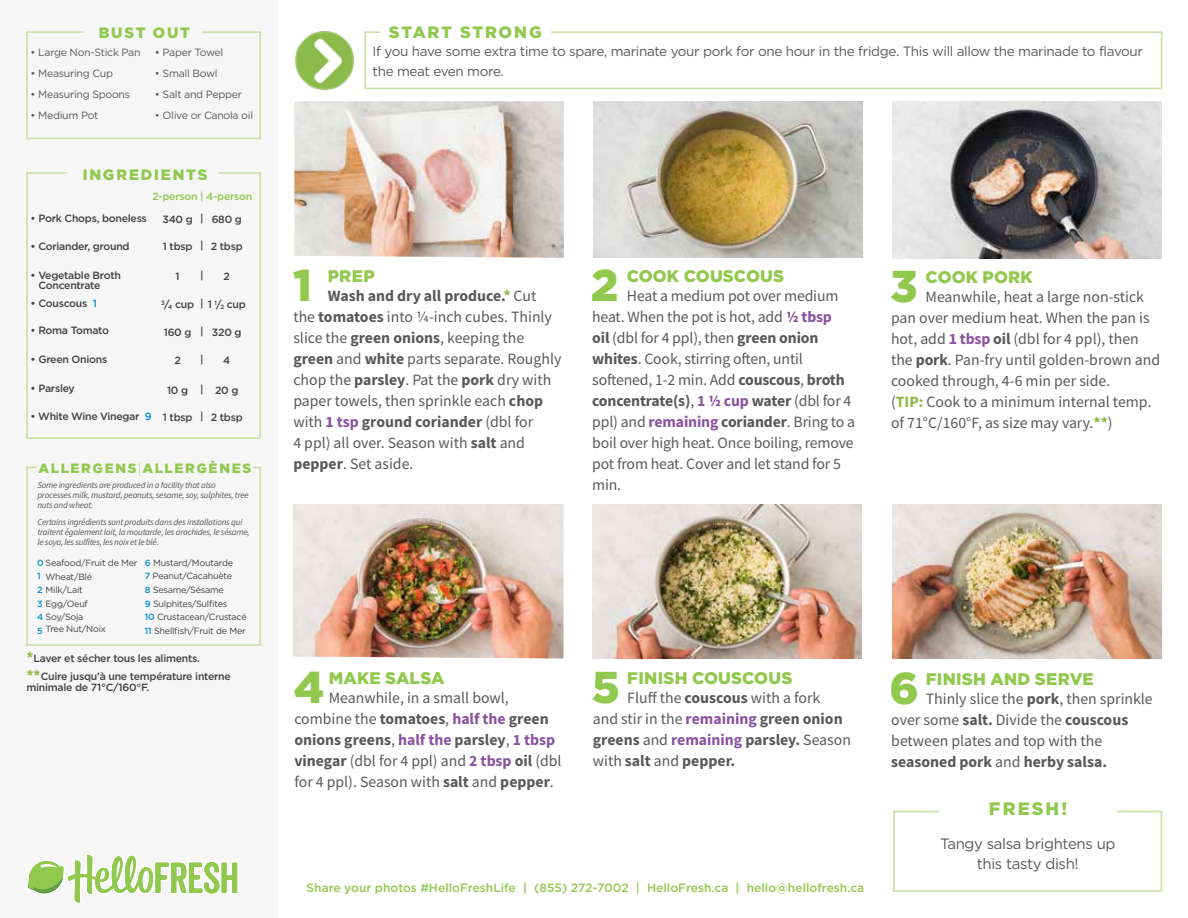
<style>
.page{position:relative;width:1188px;height:918px;background:#fff}
.page>*{position:absolute;margin:0;border:0;box-sizing:border-box;transform-origin:0 0}
.t1{font:900 44.55px "Gotham";color:#91c84e}
.t2{font:900 18px "Gotham";letter-spacing:.115em;color:#91c84e}
.t3{font:900 16.8px "Gotham";letter-spacing:.01em;color:#91c84e}
.t4{font:900 16.5px "Gotham";letter-spacing:.105em;color:#91c84e}
.t5{font:15.75px/21px "Source Sans Pro";color:#58595b}
.t6{font:15px/20.1px "Gotham";letter-spacing:-.025em;color:#58595b;text-align:center}
.t7{font:900 15px "Gotham";letter-spacing:.12em;color:#91c84e}
.t8{font:13.5px/19.5px "Gotham";letter-spacing:-.025em;color:#58595b}
.t9{font:900 13.5px "Gotham";letter-spacing:.13em;color:#91c84e}
.t10{font:500 12px "Gotham";color:#91c84e}
.t11{font:500 10.5px/10.5px "Gotham";letter-spacing:-.025em;color:#414042}
.t12{font:10.5px "Gotham";letter-spacing:-.025em;color:#58595b}
.t13{font:500 10.5px "Gotham";letter-spacing:-.025em;color:#91c84e}
.t14{font:italic 9px/9.8px "Source Sans Pro";letter-spacing:-.025em;color:#58595b}
.t15{font:9px/13.5px "Gotham";letter-spacing:-.025em;color:#414042}
.t16{font:500 9px "Gotham";color:#008fd5}
.s1{font-size:6.15px}
.s2{color:#008fd5}
.s3{font-family:"Source Sans Pro";font-weight:200}
.s4{font-weight:500;color:#008fd5}
.s5{font-family:"Source Sans Pro";font-weight:700;font-size:15.75px;color:#8cba42}
.s6{font-weight:700}
.s7{font-weight:700;color:#8cba42}
.s8{font-weight:700;color:#8953a0}
</style>
<div class="page">
<div style="left:0;top:0;width:278px;height:918px;background:#f6f6f6"></div>
<img style="left:294px;top:101px;width:270px;height:157px">
<img style="left:593px;top:101px;width:269px;height:157px">
<img style="left:593px;top:504px;width:269px;height:155px">
<img style="left:892px;top:504px;width:269px;height:155px">
<img style="left:293px;top:504px;width:270px;height:155px">
<img style="left:892px;top:102px;width:269px;height:156px">
<svg style="left:26px;top:31px;width:235px;height:109px"></svg>
<svg style="left:26px;top:172px;width:235px;height:267px"></svg>
<svg style="left:893px;top:810px;width:270px;height:82px"></svg>
<div style="left:940px;top:802px;width:177px;height:27px;background:#fff"></div>
<img style="left:295px;top:31px;width:70px;height:58px">
<svg style="left:26px;top:466px;width:235px;height:180px"></svg>
<div style="left:37px;top:463px;width:216px;height:19px;background:#f6f6f6"></div>
<div style="left:365px;top:31px;width:797px;height:58px;border:2px solid #cae2a3"></div>
<div style="left:380px;top:26px;width:171px;height:17px;background:#fff"></div>
<svg style="left:27px;top:855px;width:211px;height:48px"></svg>
<p class="t7" style="left:99px;top:24px;width:93px">BUST OUT</p>
<p class="t12" style="left:31px;top:46px;width:111px">• Large Non-Stick Pan</p>
<p class="t12" style="left:31px;top:67px;width:84px">• Measuring Cup</p>
<p class="t12" style="left:31px;top:88px;width:101px">• Measuring Spoons</p>
<p class="t12" style="left:31px;top:109px;width:69px">• Medium Pot</p>
<p class="t12" style="left:155px;top:46px;width:70px">• Paper Towel</p>
<p class="t12" style="left:155px;top:67px;width:64px">• Small Bowl</p>
<p class="t12" style="left:155px;top:88px;width:89px">• Salt and Pepper</p>
<p class="t12" style="left:155px;top:109px;width:100px">• Olive or Canola oil</p>
<p class="t7" style="left:83px;top:167px;width:126px">INGREDIENTS</p>
<p class="t11" style="left:31px;top:213px;width:118px">• Pork Chops, boneless</p>
<p class="t11" style="left:200px;top:213px;width:5px">|</p>
<p class="t11" style="left:200px;top:240px;width:5px">|</p>
<p class="t11" style="left:200px;top:269px;width:5px">|</p>
<p class="t11" style="left:200px;top:299px;width:47px">| 1 <sup>1</sup>/<span class="s1">2</span> cup</p>
<p class="t11" style="left:200px;top:325px;width:5px">|</p>
<p class="t11" style="left:200px;top:354px;width:5px">|</p>
<p class="t11" style="left:200px;top:383px;width:5px">|</p>
<p class="t11" style="left:200px;top:411px;width:5px">|</p>
<p class="t13" style="left:152px;top:191px;width:101px">2-person | 4-person</p>
<p class="t11" style="left:162px;top:214px;width:32px">340 g</p>
<p class="t11" style="left:163px;top:241px;width:31px">1 tbsp</p>
<p class="t11" style="left:176px;top:270px;width:6px">1</p>
<p class="t11" style="left:161px;top:299px;width:35px"><sup>3</sup>/<span class="s1">4</span> cup</p>
<p class="t11" style="left:164px;top:326px;width:29px">160 g</p>
<p class="t11" style="left:174px;top:355px;width:8px">2</p>
<p class="t11" style="left:167px;top:384px;width:23px">10 g</p>
<p class="t11" style="left:163px;top:412px;width:31px">1 tbsp</p>
<p class="t11" style="left:212px;top:214px;width:32px">680 g</p>
<p class="t11" style="left:211px;top:241px;width:33px">2 tbsp</p>
<p class="t11" style="left:224px;top:270px;width:8px">2</p>
<p class="t11" style="left:31px;top:240px;width:101px">• Coriander, ground</p>
<p class="t11" style="left:38px;top:269px;width:84px;text-indent:-8px">• Vegetable Broth<br>Concentrate</p>
<p class="t11" style="left:31px;top:298px;width:68px">• Couscous <span class="s2">1</span></p>
<p class="t11" style="left:31px;top:325px;width:80px">• Roma Tomato</p>
<p class="t11" style="left:31px;top:354px;width:78px">• Green Onions</p>
<p class="t11" style="left:31px;top:383px;width:46px">• Parsley</p>
<p class="t11" style="left:31px;top:411px;width:123px">• White Wine Vinegar <span class="s2">9</span></p>
<p class="t11" style="left:212px;top:326px;width:31px">320 g</p>
<p class="t11" style="left:223px;top:355px;width:9px">4</p>
<p class="t11" style="left:215px;top:384px;width:25px">20 g</p>
<p class="t11" style="left:211px;top:412px;width:33px">2 tbsp</p>
<p class="t9" style="left:39px;top:460px;width:214px">ALLERGENS<span class="s3">|</span>ALLERGÈNES</p>
<p class="t14" style="left:37px;top:480px;width:213px">Some ingredients are produced in a facility that also processes milk, mustard, peanuts, sesame, soy, sulphites, tree nuts and wheat.</p>
<p class="t14" style="left:37px;top:517px;width:214px">Certains ingrédients sont produits dans des installations qui traitent également lait, la moutarde, les arachides, le sésame, le soya, les sulfites, les noix et le blé.</p>
<p class="t15" style="left:37px;top:556px;width:102px"><span class="s4">0</span> Seafood/Fruit de Mer</p>
<p class="t15" style="left:46px;top:569px;width:48px">Wheat/Blé</p>
<p class="t15" style="left:37px;top:583px;width:47px"><span class="s4">2</span> Milk/Lait</p>
<p class="t15" style="left:37px;top:597px;width:52px"><span class="s4">3</span> Egg/Oeuf</p>
<p class="t15" style="left:37px;top:610px;width:48px"><span class="s4">4</span> Soy/Soja</p>
<p class="t15" style="left:46px;top:622px;width:62px">Tree Nut/Noix</p>
<p class="t15" style="left:145px;top:556px;width:103px"><span class="s4">6</span> Mustard/Moutarde<br><span class="s4">7</span> Peanut/Cacahuète<br><span class="s4">8</span> Sesame/Sésame<br><span class="s4">9</span> Sulphites/Sulfites<br><span class="s4">10</span> Crustacean/Crustacé<br><span class="s4">11</span> Shellfish/Fruit de Mer</p>
<p class="t16" style="left:37px;top:571px;width:5px">1</p>
<p class="t16" style="left:37px;top:625px;width:7px">5</p>
<p class="t11" style="left:26px;top:649px;width:206px;line-height:18px"><span class="s5">*</span>Laver et sécher tous les aliments. <span class="s5">**</span>Cuire jusqu'à une température interne</p>
<p class="t11" style="left:26px;top:682px;width:125px">minimale de 71°C/160°F.</p>
<p class="t4" style="left:389px;top:23px;width:154px">START STRONG</p>
<p class="t8" style="left:373px;top:41px;width:772px">If you have some extra time to spare, marinate your pork for one hour in the fridge. This will allow the marinade to flavour the meat even more.</p>
<h1 class="t1" style="left:293px;top:259px;width:20px">1</h1>
<p class="t3" style="left:328px;top:266px;width:48px">PREP</p>
<p class="t5" style="left:293px;top:285px;width:270px;text-indent:34px"><span class="s6">Wash and dry all produce.</span><span class="s7">*</span> Cut the <span class="s6">tomatoes</span> into 1/4-inch cubes. Thinly slice the <span class="s6">green onions</span>, keeping the <span class="s6">green</span> and <span class="s6">white</span> parts separate. Roughly chop the <span class="s6">parsley</span>. Pat the <span class="s6">pork</span> dry with paper towels, then sprinkle each <span class="s6">chop </span>with <span class="s8">1 tsp</span> <span class="s6">ground coriander</span> (dbl for<br>4 ppl) all over. Season with <span class="s6">salt</span> and <span class="s6">pepper</span>. Set aside.</p>
<h1 class="t1" style="left:591px;top:259px;width:29px">2</h1>
<p class="t3" style="left:627px;top:266px;width:159px">COOK COUSCOUS</p>
<p class="t5" style="left:592px;top:285px;width:264px;text-indent:34px">Heat a medium pot over medium heat. When the pot is hot, add <span class="s8">1/2 tbsp<br></span><span class="s6">oil</span> (dbl for 4 ppl), then <span class="s6">green onion whites</span>. Cook, stirring often, until softened, 1-2 min. Add <span class="s6">couscous</span>, <span class="s6">broth concentrate(s)</span>, <span class="s8">1 1/2 cup</span> <span class="s6">water</span> (dbl for 4 ppl) and <span class="s8">remaining</span> <span class="s6">coriander</span>. Bring to a boil over high heat. Once boiling, remove pot from heat. Cover and let stand for 5 min.</p>
<h1 class="t1" style="left:890px;top:261px;width:29px">3</h1>
<p class="t3" style="left:926px;top:268px;width:109px">COOK PORK</p>
<p class="t5" style="left:891px;top:286px;width:271px;text-indent:34px">Meanwhile, heat a large non-stick pan over medium heat. When the pan is hot, add <span class="s8">1 tbsp</span> <span class="s6">oil</span> (dbl for 4 ppl), then the <span class="s6">pork</span>. Pan-fry until golden-brown and cooked through, 4-6 min per side.<br>(<span class="s7">TIP:</span> Cook to a minimum internal temp. of 71°C/160°F, as size may vary.<span class="s7">**</span>)</p>
<h1 class="t1" style="left:294px;top:661px;width:32px">4</h1>
<p class="t3" style="left:329px;top:668px;width:117px">MAKE SALSA</p>
<p class="t5" style="left:294px;top:687px;width:269px;text-indent:34px">Meanwhile, in a small bowl, combine the <span class="s6">tomatoes</span>, <span class="s8">half the</span> <span class="s6">green onions greens</span>, <span class="s8">half the</span> <span class="s6">parsley</span>, <span class="s8">1 tbsp </span><span class="s6">vinegar</span> (dbl for 4 ppl) and <span class="s8">2 tbsp</span> <span class="s6">oil</span> (dbl for 4 ppl). Season with <span class="s6">salt</span> and <span class="s6">pepper</span>.</p>
<h1 class="t1" style="left:592px;top:661px;width:30px">5</h1>
<p class="t3" style="left:627px;top:668px;width:167px">FINISH COUSCOUS</p>
<p class="t5" style="left:593px;top:687px;width:260px;text-indent:34px">Fluff the <span class="s6">couscous</span> with a fork<br>and stir in the <span class="s8">remaining</span> <span class="s6">green onion greens</span> and <span class="s8">remaining</span> <span class="s6">parsley.</span> Season with <span class="s6">salt</span> and <span class="s6">pepper.</span></p>
<h1 class="t1" style="left:889px;top:663px;width:31px">6</h1>
<p class="t3" style="left:926px;top:670px;width:170px">FINISH AND SERVE</p>
<p class="t5" style="left:891px;top:688px;width:263px;text-indent:34px">Thinly slice the <span class="s6">pork</span>, then sprinkle over some <span class="s6">salt.</span> Divide the <span class="s6">couscous </span>between plates and top with the <span class="s6">seasoned pork</span> and <span class="s6">herby salsa.</span></p>
<p class="t2" style="left:989px;top:798px;width:80px">FRESH!</p>
<p class="t6" style="left:940px;top:833px;width:177px">Tangy salsa brightens up this tasty dish!</p>
<p class="t10" style="left:307px;top:881px;width:559px">Share your photos #HelloFreshLife | (855) 272-7002 | HelloFresh.ca | hello@hellofresh.ca</p>
</div>
